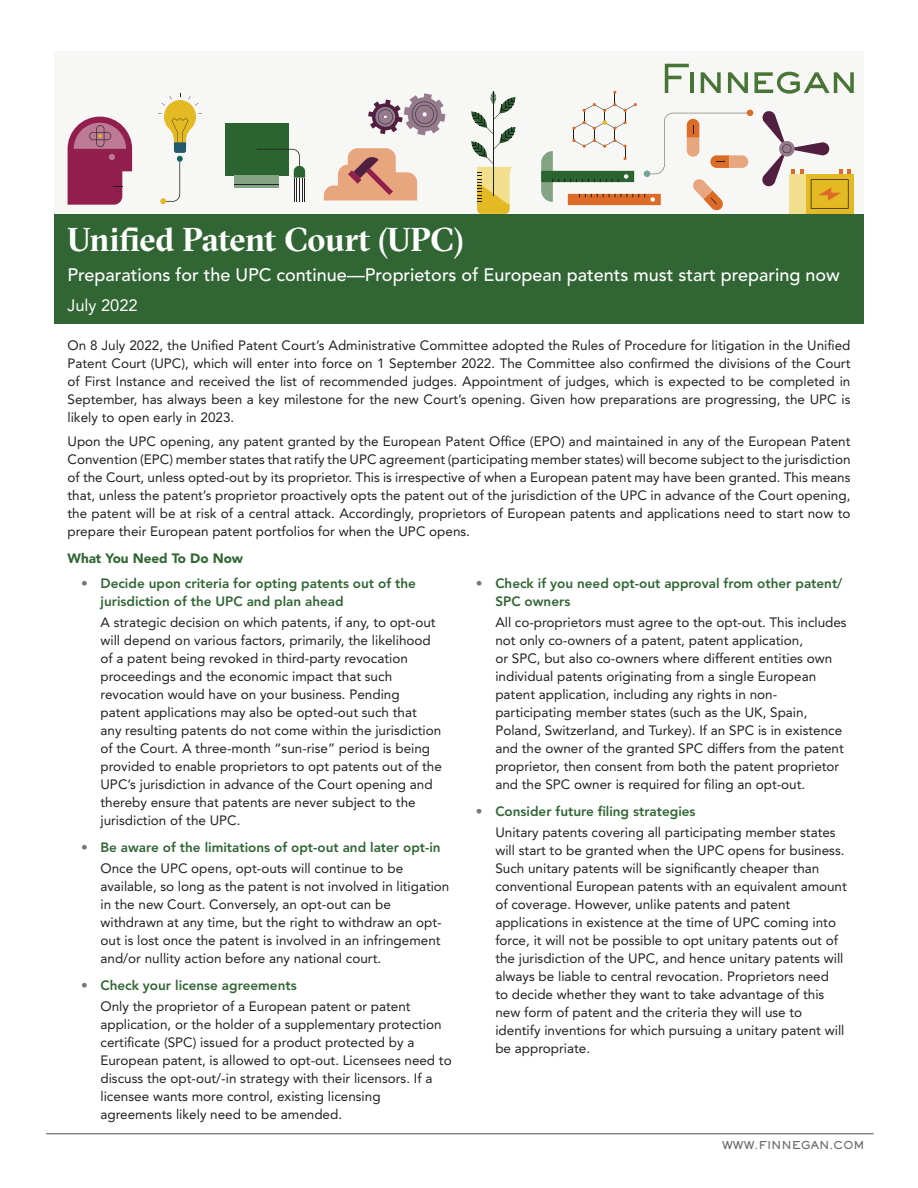
<style>
.page{position:relative;width:918px;height:1188px;background:#fff}
.page>*{position:absolute;margin:0;border:0;box-sizing:border-box;transform-origin:0 0}
.t1{font:700 33px "GT Sectra Fine";letter-spacing:-.005em;color:#fff}
.t2{font:500 18px "Avenir LT Std";color:#fff}
.t3{font:16.5px "Avenir LT Std";color:#fff}
.t4{font:13.5px/18px "Avenir LT Std";color:#231f20}
.t5{font:800 13.5px/18px "Avenir LT Std";color:#316634}
.t6{font:900 13.5px "Avenir LT Std";color:#316634}
.t7{font:800 10.65px "Sackers Gothic Std";letter-spacing:-.01em;color:#6c6d70}
.s1{font-weight:400;color:#76787b}
.s2{font-weight:400;color:#231f20}
.s3{color:#76787b}
.s4{font-weight:800;color:#316634}
</style>
<div class="page">
<div style="left:54px;top:51px;width:810px;height:163px;background:#f7f7f5"></div>
<hr style="left:46px;top:1133px;width:828px;height:1px;background:#6c6d70">
<svg style="left:68px;top:117px;width:64px;height:88px;background:#a54c6f"></svg>
<svg style="left:324px;top:148px;width:93px;height:52px"></svg>
<svg style="left:368px;top:93px;width:78px;height:42px"></svg>
<svg style="left:471px;top:91px;width:45px;height:123px"></svg>
<div style="left:225px;top:123px;width:64px;height:52px;background:#2c6431"></div>
<div style="left:235px;top:175px;width:44px;height:13px;background:#82a482"></div>
<svg style="left:257px;top:149px;width:48px;height:52px"></svg>
<hr style="left:235px;top:184px;width:44px;height:1px;background:#1f1f1f">
<div style="left:806px;top:174px;width:48px;height:40px;background:#e3ba23"></div>
<div style="left:790px;top:174px;width:16px;height:40px;background:#f1df8e"></div>
<svg style="left:158px;top:93px;width:44px;height:111px"></svg>
<svg style="left:541px;top:64px;width:313px;height:147px"></svg>
<div style="left:54px;top:214px;width:810px;height:110px;background:#316634"></div>
<h1 class="t1" style="left:68px;top:220px;width:398px">Unified Patent Court (UPC)</h1>
<h2 class="t2" style="left:68px;top:264px;width:774px">Preparations for the UPC continue—Proprietors of European patents must start preparing now</h2>
<p class="t3" style="left:68px;top:296px;width:72px">July 2022</p>
<p class="t4" style="left:68px;top:337px;width:785px;text-align:justify">On 8 July 2022, the Unified Patent Court’s Administrative Committee adopted the Rules of Procedure for litigation in the Unified Patent Court (UPC), which will enter into force on 1 September 2022. The Committee also confirmed the divisions of the Court of First Instance and received the list of recommended judges. Appointment of judges, which is expected to be completed in September, has always been a key milestone for the new Court’s opening. Given how preparations are progressing, the UPC is likely to open early in 2023.</p>
<p class="t4" style="left:68px;top:433px;width:785px;text-align:justify">Upon the UPC opening, any patent granted by the European Patent Office (EPO) and maintained in any of the European Patent Convention (EPC) member states that ratify the UPC agreement (participating member states) will become subject to the jurisdiction of the Court, unless opted-out by its proprietor. This is irrespective of when a European patent may have been granted. This means that, unless the patent’s proprietor proactively opts the patent out of the jurisdiction of the UPC in advance of the Court opening, the patent will be at risk of a central attack. Accordingly, proprietors of European patents and applications need to start now to prepare their European patent portfolios for when the UPC opens.</p>
<p class="t6" style="left:68px;top:550px;width:177px">What You Need To Do Now</p>
<p class="t5" style="left:100px;top:575px;width:317px;text-indent:-19px"><span class="s1">•</span> Decide upon criteria for opting patents out of the jurisdiction of the UPC and plan ahead</p>
<p class="t4" style="left:100px;top:614px;width:343px">A strategic decision on which patents, if any, to opt-out will depend on various factors, primarily, the likelihood of a patent being revoked in third-party revocation proceedings and the economic impact that such revocation would have on your business. Pending patent applications may also be opted-out such that<br>any resulting patents do not come within the jurisdiction of the Court. A three-month “sun-rise” period is being provided to enable proprietors to opt patents out of the UPC’s jurisdiction in advance of the Court opening and thereby ensure that patents are never subject to the jurisdiction of the UPC.</p>
<p class="t5" style="left:100px;top:837px;width:342px;line-height:21px;text-indent:-19px"><span class="s1">•</span> Be aware of the limitations of opt-out and later opt-in<br><span class="s2">Once the UPC opens, opt-outs will continue to be</span></p>
<p class="t4" style="left:100px;top:878px;width:350px">available, so long as the patent is not involved in litigation in the new Court. Conversely, an opt-out can be withdrawn at any time, but the right to withdraw an opt&shy;out is lost once the patent is involved in an infringement and/or nullity action before any national court.</p>
<p class="t4" style="left:100px;top:975px;width:312px;line-height:21px;text-indent:-19px"><span class="s3">•</span> <span class="s4">Check your license agreements<br></span>Only the proprietor of a European patent or patent</p>
<p class="t4" style="left:100px;top:1016px;width:353px">application, or the holder of a supplementary protection certificate (SPC) issued for a product protected by a European patent, is allowed to opt-out. Licensees need to discuss the opt-out/-in strategy with their licensors. If a licensee wants more control, existing licensing agreements likely need to be amended.</p>
<p class="t5" style="left:495px;top:574px;width:349px;text-indent:-19px"><span class="s1">•</span> Check if you need opt-out approval from other patent/<br>SPC owners</p>
<p class="t4" style="left:495px;top:614px;width:353px">All co-proprietors must agree to the opt-out. This includes not only co-owners of a patent, patent application,<br>or SPC, but also co-owners where different entities own individual patents originating from a single European patent application, including any rights in non&shy;participating member states (such as the UK, Spain, Poland, Switzerland, and Turkey). If an SPC is in existence and the owner of the granted SPC differs from the patent proprietor, then consent from both the patent proprietor and the SPC owner is required for filing an opt-out.</p>
<p class="t4" style="left:495px;top:801px;width:342px;line-height:21px;text-indent:-19px"><span class="s3">•</span> <span class="s4">Consider future filing strategies<br></span>Unitary patents covering all participating member states</p>
<p class="t4" style="left:495px;top:842px;width:353px">will start to be granted when the UPC opens for business.<br>Such unitary patents will be significantly cheaper than conventional European patents with an equivalent amount of coverage. However, unlike patents and patent applications in existence at the time of UPC coming into force, it will not be possible to opt unitary patents out of the jurisdiction of the UPC, and hence unitary patents will always be liable to central revocation. Proprietors need<br>to decide whether they want to take advantage of this new form of patent and the criteria they will use to identify inventions for which pursuing a unitary patent will be appropriate.</p>
<p class="t7" style="left:722px;top:1138px;width:144px">WWW.FINNEGAN.COM</p>
</div>
